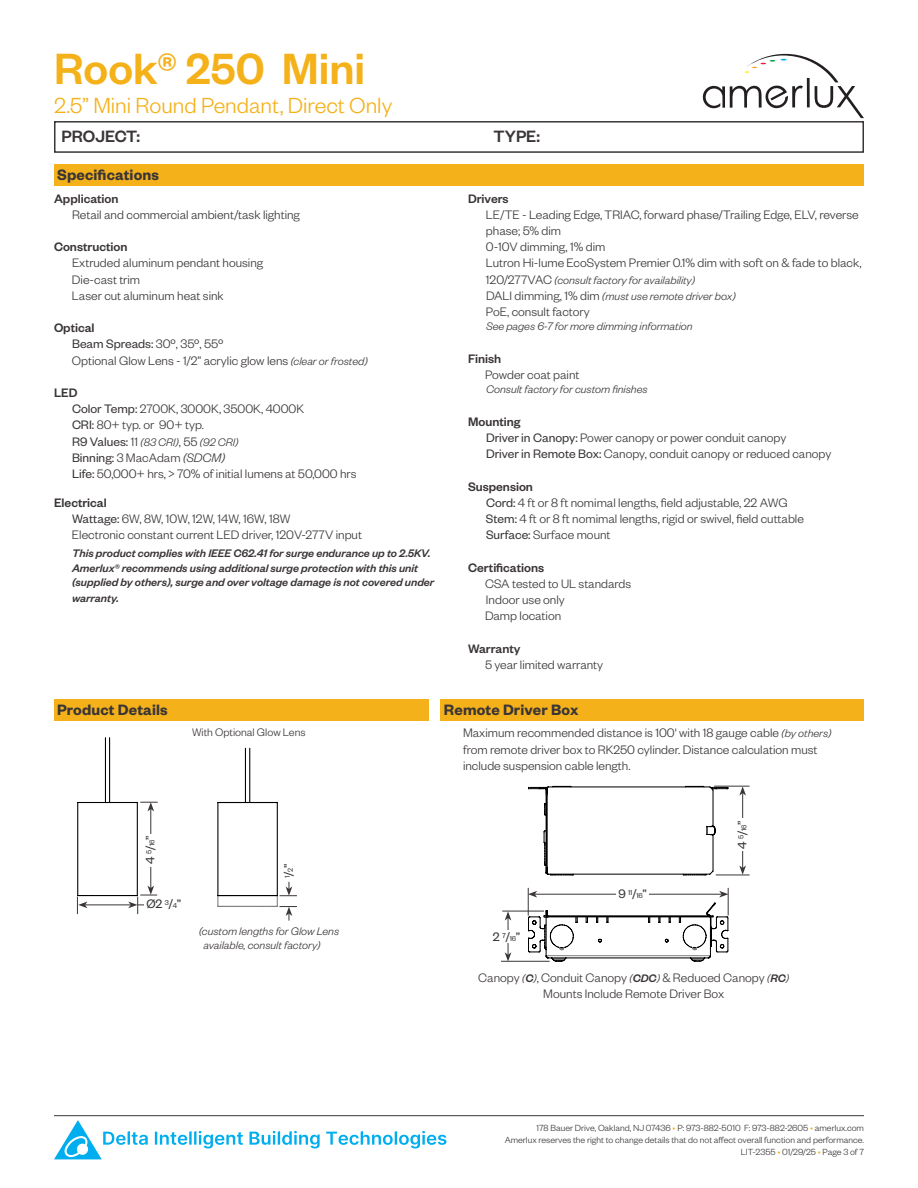
<style>
.page{position:relative;width:918px;height:1188px;background:#fff}
.page>*{position:absolute;margin:0;border:0;box-sizing:border-box;transform-origin:0 0}
.t1{font:500 48px "Founders Grotesk";color:#f4b119}
.t2{font:300 24px "Founders Grotesk";color:#f4b119}
.t3{font:500 18px "Founders Grotesk";color:#3a3537}
.t4{font:600 16.5px "Founders Grotesk";letter-spacing:.01em;color:#3a3537}
.t5{font:300 13.5px/16.2px "Founders Grotesk";color:#3a3537;text-align:center}
.t6{font:500 13.5px "Founders Grotesk";color:#3a3537}
.t7{font:13.5px "Founders Grotesk";color:#3a3537}
.t8{font:italic 300 12px "Founders Grotesk";color:#3a3537}
.t9{font:italic 500 12px "Founders Grotesk";color:#3a3537}
.t10{font:300 12px "Founders Grotesk";color:#3a3537}
.t11{font:300 9.75px/11.7px "Founders Grotesk";color:#3a3537;text-align:right}
.t12{font:7.8px "Founders Grotesk";color:#3a3537}
.s1{font-weight:300}
.s2{font-style:italic;font-size:12px}
.s3{font-weight:400}
.s4{font-weight:400;font-style:normal;font-size:13.5px}
.s5{font-style:normal;font-size:13.5px}
.s6{font-weight:300;font-style:italic}
.s7{font-size:7.8px}
.s8{font-size:13.5px}
.s9{font-weight:500;font-style:italic;font-size:12px}
.s10{color:#f4b119}
</style>
<div class="page">
<hr style="left:54px;top:1115px;width:810px;height:1px;background:#3a3537">
<div style="left:54px;top:121px;width:810px;height:32px;border:2px solid #3a3537"></div>
<svg style="left:54px;top:1120px;width:94px;height:39px"></svg>
<svg style="left:155px;top:1131px;width:88px;height:17px"></svg>
<svg style="left:250px;top:1131px;width:70px;height:17px"></svg>
<svg style="left:326px;top:1131px;width:120px;height:17px"></svg>
<svg style="left:703px;top:54px;width:161px;height:64px"></svg>
<div style="left:54px;top:164px;width:810px;height:22px;background:#f4b119"></div>
<div style="left:54px;top:699px;width:375px;height:22px;background:#f4b119"></div>
<div style="left:441px;top:699px;width:423px;height:22px;background:#f4b119"></div>
<hr style="left:77px;top:803px;width:1px;height:93px;background:#000">
<hr style="left:137px;top:803px;width:1px;height:93px;background:#000">
<svg style="left:218px;top:802px;width:60px;height:1px"></svg>
<hr style="left:217px;top:803px;width:1px;height:93px;background:#000">
<hr style="left:277px;top:803px;width:1px;height:93px;background:#000">
<hr style="left:109px;top:738px;width:1px;height:65px;background:#000">
<hr style="left:105px;top:738px;width:1px;height:65px;background:#000">
<hr style="left:249px;top:748px;width:1px;height:54px;background:#000">
<hr style="left:245px;top:748px;width:1px;height:54px;background:#000">
<hr style="left:151px;top:809px;width:1px;height:79px;background:#3a3537">
<svg style="left:77px;top:886px;width:80px;height:28px"></svg>
<svg style="left:78px;top:802px;width:80px;height:9px"></svg>
<div style="left:144px;top:898px;width:39px;height:13px;background:#fff"></div>
<div style="left:144px;top:834px;width:13px;height:32px;background:#fff"></div>
<svg style="left:217px;top:882px;width:80px;height:39px"></svg>
<hr style="left:714px;top:786px;width:36px;height:1px;background:#3a3537">
<hr style="left:502px;top:911px;width:42px;height:1px;background:#3a3537">
<hr style="left:716px;top:875px;width:34px;height:1px;background:#3a3537">
<hr style="left:501px;top:961px;width:49px;height:1px;background:#3a3537">
<hr style="left:742px;top:793px;width:1px;height:75px;background:#3a3537">
<svg style="left:739px;top:866px;width:7px;height:9px"></svg>
<svg style="left:739px;top:786px;width:7px;height:10px"></svg>
<hr style="left:508px;top:918px;width:1px;height:37px;background:#3a3537">
<svg style="left:505px;top:952px;width:6px;height:10px"></svg>
<svg style="left:505px;top:911px;width:6px;height:9px"></svg>
<div style="left:736px;top:819px;width:13px;height:32px;background:#fff"></div>
<div style="left:491px;top:930px;width:31px;height:13px;background:#fff"></div>
<svg style="left:528px;top:785px;width:201px;height:91px"></svg>
<svg style="left:527px;top:888px;width:202px;height:74px"></svg>
<h1 class="t1" style="left:54px;top:39px;width:313px">Rook® 250 Mini</h1>
<h2 class="t2" style="left:54px;top:91px;width:340px">2.5” Mini Round Pendant, Direct Only</h2>
<h3 class="t3" style="left:62px;top:125px;width:80px">PROJECT:</h3>
<h3 class="t3" style="left:494px;top:125px;width:48px">TYPE:</h3>
<p class="t4" style="left:57px;top:165px;width:103px">Specifications</p>
<p class="t6" style="left:54px;top:190px;width:66px">Application</p>
<p class="t5" style="left:72px;top:206px;width:229px">Retail and commercial ambient/task lighting</p>
<p class="t6" style="left:54px;top:238px;width:75px">Construction</p>
<p class="t5" style="left:72px;top:254px;width:193px">Extruded aluminum pendant housing</p>
<p class="t5" style="left:72px;top:270px;width:70px">Die-cast trim</p>
<p class="t5" style="left:72px;top:287px;width:153px">Laser cut aluminum heat sink</p>
<p class="t6" style="left:54px;top:319px;width:42px">Optical</p>
<p class="t7" style="left:72px;top:336px;width:153px">Beam Spreads: <span class="s1">30º, 35º, 55º</span></p>
<p class="t5" style="left:72px;top:351px;width:297px">Optional Glow Lens - 1/2” acrylic glow lens <span class="s2">(clear or frosted)</span></p>
<p class="t6" style="left:54px;top:384px;width:25px">LED</p>
<p class="t5" style="left:72px;top:400px;width:234px"><span class="s3">Color Temp:</span> 2700K, 3000K, 3500K, 4000K</p>
<p class="t5" style="left:72px;top:416px;width:133px"><span class="s3">CRI:</span> 80+ typ. or 90+ typ.</p>
<p class="t8" style="left:72px;top:434px;width:168px"><span class="s4">R9 Values:</span> <span class="s5">11</span> (83 CRI)<span class="s5">, 55</span> (92 CRI)</p>
<p class="t7" style="left:72px;top:449px;width:155px">Binning: <span class="s1">3 MacAdam</span> <span class="s6">(SDCM)</span></p>
<p class="t5" style="left:72px;top:465px;width:286px"><span class="s3">Life:</span> 50,000+ hrs, &gt; 70% of initial lumens at 50,000 hrs</p>
<p class="t6" style="left:54px;top:494px;width:54px">Electrical</p>
<p class="t5" style="left:72px;top:510px;width:220px"><span class="s3">Wattage:</span> 6W, 8W, 10W, 12W, 14W, 16W, 18W</p>
<p class="t5" style="left:72px;top:526px;width:292px">Electronic constant current LED driver, 120V-277V input</p>
<p class="t9" style="left:72px;top:546px;width:360px">This product complies with IEEE C62.41 for surge endurance up to 2.5KV.</p>
<p class="t9" style="left:72px;top:560px;width:348px">Amerlux® recommends using additional surge protection with this unit</p>
<p class="t9" style="left:72px;top:575px;width:364px">(supplied by others), surge and over voltage damage is not covered under</p>
<p class="t9" style="left:72px;top:591px;width:48px">warranty.</p>
<p class="t6" style="left:468px;top:190px;width:42px">Drivers</p>
<p class="t5" style="left:486px;top:206px;width:374px">LE/TE - Leading Edge, TRIAC, forward phase/Trailing Edge, ELV, reverse</p>
<p class="t5" style="left:486px;top:222px;width:77px">phase; 5% dim</p>
<p class="t5" style="left:486px;top:238px;width:121px">0-10V dimming, 1% dim</p>
<p class="t5" style="left:486px;top:254px;width:377px">Lutron Hi-lume EcoSystem Premier 0.1% dim with soft on &amp; fade to black,</p>
<p class="t8" style="left:486px;top:272px;width:211px"><span class="s5">120/277VAC</span> (consult factory for availability)</p>
<p class="t8" style="left:486px;top:289px;width:251px"><span class="s5">DALI dimming, 1% dim</span> (must use remote driver box)</p>
<p class="t5" style="left:486px;top:303px;width:105px">PoE, consult factory</p>
<p class="t8" style="left:486px;top:319px;width:208px">See pages 6-7 for more dimming information</p>
<p class="t6" style="left:468px;top:350px;width:35px">Finish</p>
<p class="t5" style="left:485px;top:366px;width:96px">Powder coat paint</p>
<p class="t8" style="left:486px;top:382px;width:163px">Consult factory for custom finishes</p>
<p class="t6" style="left:468px;top:413px;width:54px">Mounting</p>
<p class="t5" style="left:486px;top:429px;width:302px"><span class="s3">Driver in Canopy:</span> Power canopy or power conduit canopy</p>
<p class="t5" style="left:486px;top:445px;width:347px"><span class="s3">Driver in Remote Box:</span> Canopy, conduit canopy or reduced canopy</p>
<p class="t6" style="left:468px;top:478px;width:67px">Suspension</p>
<p class="t5" style="left:486px;top:494px;width:303px"><span class="s3">Cord:</span> 4 ft or 8 ft nomimal lengths, field adjustable, 22 AWG</p>
<p class="t5" style="left:486px;top:510px;width:319px"><span class="s3">Stem:</span> 4 ft or 8 ft nomimal lengths, rigid or swivel, field cuttable</p>
<p class="t5" style="left:486px;top:526px;width:126px"><span class="s3">Surface:</span> Surface mount</p>
<p class="t6" style="left:468px;top:559px;width:78px">Certifications</p>
<p class="t5" style="left:485px;top:575px;width:148px">CSA tested to UL standards</p>
<p class="t5" style="left:486px;top:591px;width:80px">Indoor use only</p>
<p class="t5" style="left:485px;top:607px;width:78px">Damp location</p>
<p class="t6" style="left:468px;top:640px;width:54px">Warranty</p>
<p class="t5" style="left:485px;top:656px;width:120px">5 year limited warranty</p>
<p class="t4" style="left:57px;top:699px;width:112px">Product Details</p>
<p class="t4" style="left:444px;top:699px;width:136px">Remote Driver Box</p>
<p class="t10" style="left:192px;top:725px;width:115px">With Optional Glow Lens</p>
<p class="t7" style="left:142px;top:864px;width:30px;rotate:-90deg">4 <sup>5</sup>/<span class="s7">16</span>”</p>
<p class="t7" style="left:146px;top:896px;width:36px">Ø2 <sup>3</sup>/<span class="s7">4</span>”</p>
<p class="t12" style="left:284px;top:878px;width:16px;rotate:-90deg">1<span class="s8">/</span>2<span class="s8">”</span></p>
<p class="t8" style="left:199px;top:924px;width:142px">(custom lengths for Glow Lens</p>
<p class="t8" style="left:203px;top:938px;width:119px">available, consult factory)</p>
<p class="t5" style="left:463px;top:724px;width:370px;text-align:left">Maximum recommended distance is 100' with 18 gauge cable <span class="s2">(by others) </span>from remote driver box to RK250 cylinder. Distance calculation must include suspension cable length.</p>
<p class="t7" style="left:493px;top:928px;width:29px">2 <sup>7</sup>/<span class="s7">16</span>”</p>
<p class="t12" style="left:618px;top:889px;width:30px"><span class="s8">9</span> 11<span class="s8">/</span>16<span class="s8">”</span></p>
<p class="t7" style="left:734px;top:849px;width:30px;rotate:-90deg">4 <sup>5</sup>/<span class="s7">16</span>”</p>
<p class="t5" style="left:478px;top:969px;width:312px">Canopy <span class="s2">(</span><span class="s9">C</span><span class="s2">)</span>, Conduit Canopy <span class="s2">(</span><span class="s9">CDC</span><span class="s2">)</span> &amp; Reduced Canopy <span class="s2">(</span><span class="s9">RC</span><span class="s2">)<br></span>Mounts Include Remote Driver Box</p>
<p class="t11" style="left:505px;top:1122px;width:361px">178 Bauer Drive, Oakland, NJ 07436 <span class="s10">•</span> P: 973-882-5010 F: 973-882-2605 <span class="s10">•</span> amerlux.com<br>Amerlux reserves the right to change details that do not affect overall function and performance.<br>LIT-2355 <span class="s10">•</span> 01/29/25 <span class="s10">•</span> Page 3 of 7</p>
</div>
